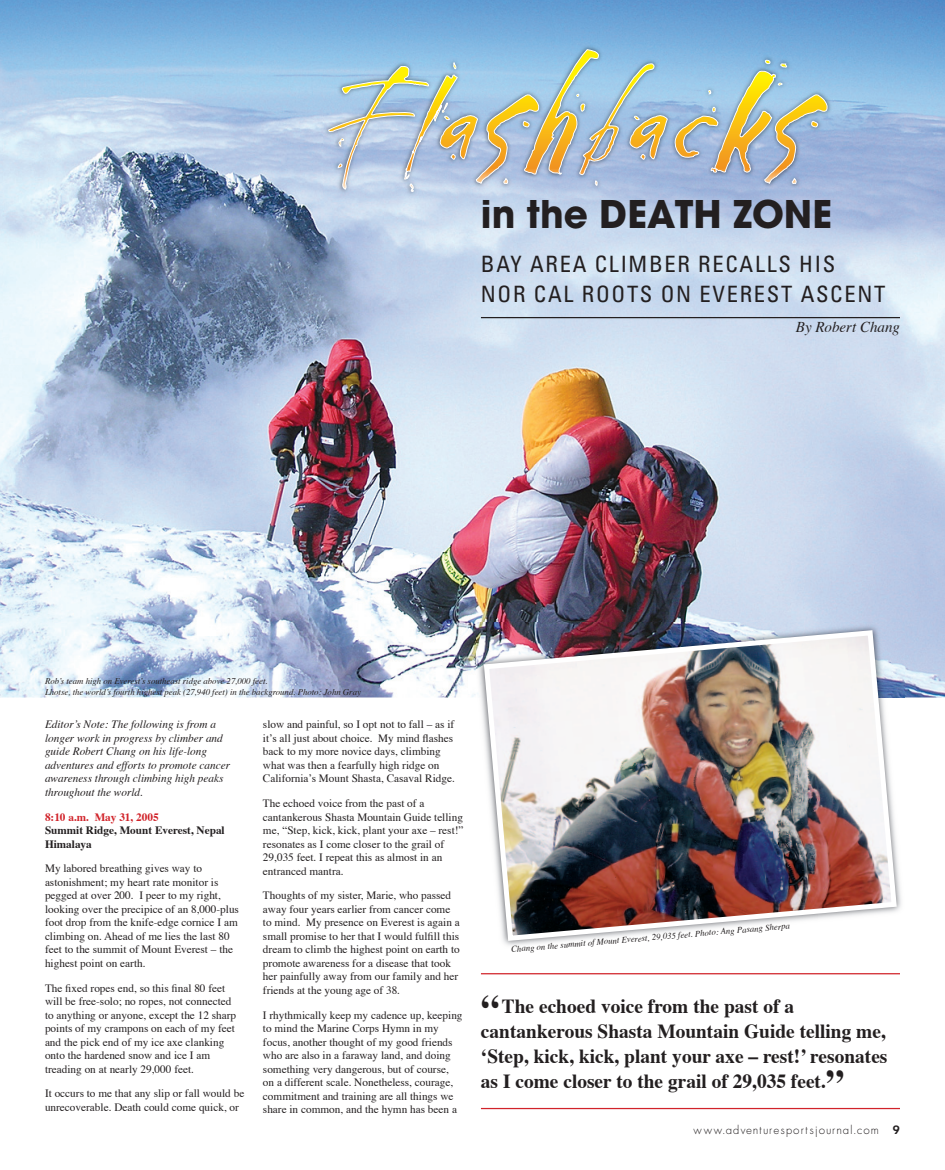
<style>
.page{position:relative;width:945px;height:1170px;background:#fff}
.page>*{position:absolute;margin:0;border:0;box-sizing:border-box;transform-origin:0 0}
.t1{font:700 37.5px "Trendex Black S Si";color:#231f20}
.t2{font:condensed 22.5px/30px "Univers";letter-spacing:.075em;color:#231f20}
.t3{font:700 20px/25px "Times";color:#231f20}
.t4{font:italic 15px "Times";color:#231f20}
.t5{font:11.25px/13.5px "Times";color:#231f20}
.t6{font:italic 11.25px/13.5px "Times";color:#231f20}
.t7{font:700 11.25px/13.5px "Times";color:#231f20}
.t8{font:300 11.25px "Futura ICG";letter-spacing:.1em;color:#231f20}
.t9{font:700 11.25px "Times";color:#d1232a}
.t10{font:italic 8.75px/10.5px "Times";color:#231f20}
.s1{font-size:37.5px}
.s2{font-weight:600}
</style>
<div class="page">
<img style="left:0;top:0;width:945px;height:698px">
<hr style="left:481px;top:317px;width:419px;height:1px;background:#231f20">
<img style="left:323px;top:44px;width:510px;height:153px">
<svg style="left:328px;top:49px;width:500px;height:143px;background:#adc0c6"></svg>
<img style="left:476px;top:623px;width:429px;height:323px">
<img style="left:481px;top:627px;width:418px;height:317px">
<hr style="left:481px;top:973px;width:419px;height:1px;background:#d1232a">
<hr style="left:481px;top:1108px;width:419px;height:1px;background:#d1232a">
<h1 class="t1" style="left:481px;top:199px;width:353px">in the DEATH ZONE</h1>
<h2 class="t2" style="left:481px;top:252px;width:406px">BAY AREA CLIMBER RECALLS HIS<br>NOR CAL ROOTS ON EVEREST ASCENT</h2>
<h3 class="t4" style="left:796px;top:320px;width:106px">By Robert Chang</h3>
<p class="t10" style="left:45px;top:677px;width:317px">Rob’s team high on Everest’s southeast ridge above 27,000 feet.<br>Lhotse, the world’s fourth highest peak (27,940 feet) in the background. Photo: John Gray</p>
<p class="t6" style="left:45px;top:719px;width:187px">Editor’s Note: The following is from a longer work in progress by climber and guide Robert Chang on his life-long adventures and efforts to promote cancer awareness through climbing high peaks throughout the world.</p>
<p class="t9" style="left:45px;top:812px;width:115px">8:10 a.m. May 31, 2005</p>
<p class="t7" style="left:45px;top:825px;width:181px">Summit Ridge, Mount Everest, Nepal<br>Himalaya</p>
<p class="t5" style="left:45px;top:863px;width:196px">My labored breathing gives way to astonishment; my heart rate monitor is pegged at over 200. I peer to my right, looking over the precipice of an 8,000-plus foot drop from the knife-edge cornice I am climbing on. Ahead of me lies the last 80 feet to the summit of Mount Everest – the highest point on earth.</p>
<p class="t5" style="left:45px;top:982px;width:193px">The fixed ropes end, so this final 80 feet will be free-solo; no ropes, not connected to anything or anyone, except the 12 sharp points of my crampons on each of my feet and the pick end of my ice axe clanking onto the hardened snow and ice I am treading on at nearly 29,000 feet.</p>
<p class="t5" style="left:45px;top:1088px;width:201px">It occurs to me that any slip or fall would be unrecoverable. Death could come quick, or</p>
<p class="t5" style="left:263px;top:719px;width:193px">slow and painful, so I opt not to fall – as if it’s all just about choice. My mind flashes back to my more novice days, climbing what was then a fearfully high ridge on California’s Mount Shasta, Casaval Ridge.</p>
<p class="t5" style="left:263px;top:798px;width:202px">The echoed voice from the past of a cantankerous Shasta Mountain Guide telling me, “Step, kick, kick, plant your axe – rest!” resonates as I come closer to the grail of 29,035 feet. I repeat this as almost in an entranced mantra.</p>
<p class="t5" style="left:263px;top:890px;width:198px">Thoughts of my sister, Marie, who passed away four years earlier from cancer come to mind. My presence on Everest is again a small promise to her that I would fulfill this dream to climb the highest point on earth to promote awareness for a disease that took her painfully away from our family and her friends at the young age of 38.</p>
<p class="t5" style="left:263px;top:1009px;width:201px">I rhythmically keep my cadence up, keeping to mind the Marine Corps Hymn in my focus, another thought of my good friends who are also in a faraway land, and doing something very dangerous, but of course, on a different scale. Nonetheless, courage, commitment and training are all things we share in common, and the hymn has been a</p>
<p class="t10" style="left:511px;top:945px;width:281px;rotate:-5deg">Chang on the summit of Mount Everest, 29,035 feet. Photo: Ang Pasang Sherpa</p>
<h3 class="t3" style="left:481px;top:996px;width:408px"><span class="s1">“</span>The echoed voice from the past of a cantankerous Shasta Mountain Guide telling me, ‘Step, kick, kick, plant your axe – rest!’ resonates as I come closer to the grail of 29,035 feet.<span class="s1">”</span></h3>
<p class="t8" style="left:693px;top:1125px;width:208px">www.adventuresportsjournal.com <span class="s2">9</span></p>
</div>
